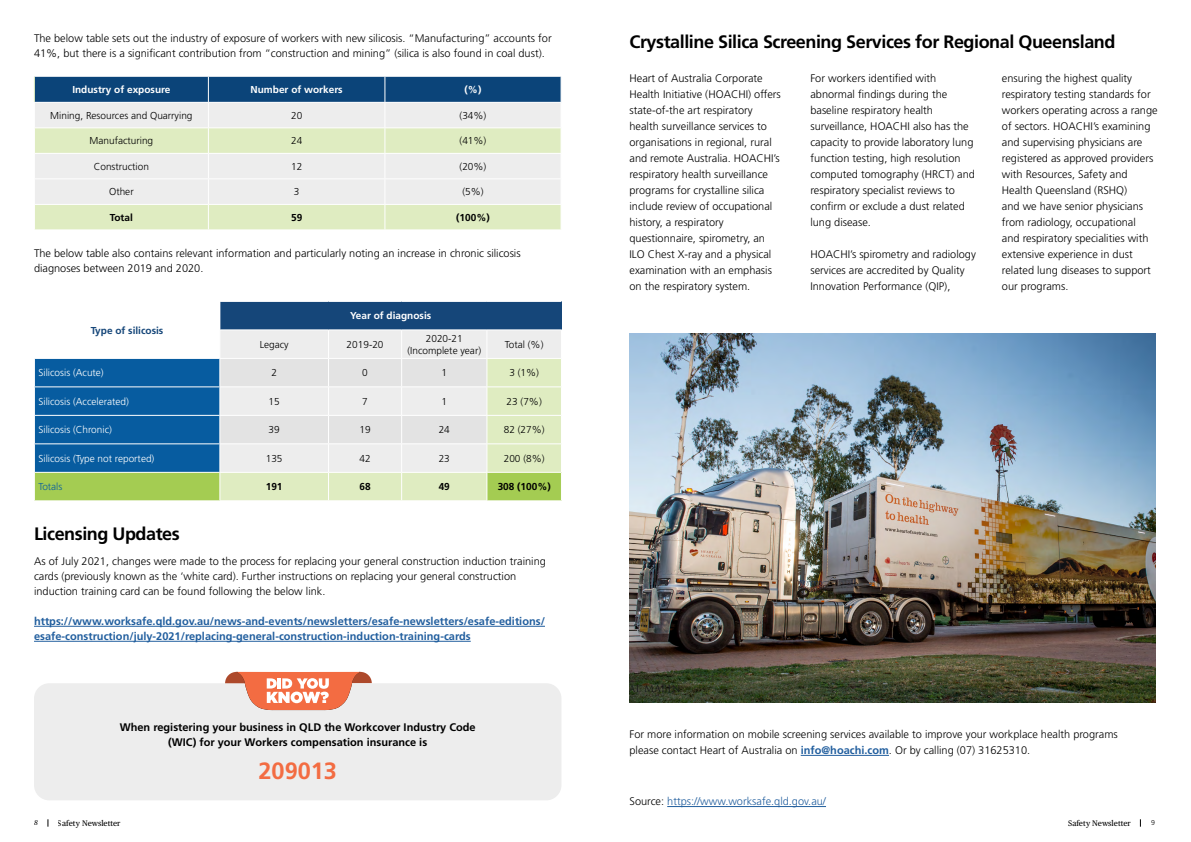
<style>
.page{position:relative;width:1191px;height:842px;background:#fff}
.page>*{position:absolute;margin:0;border:0;box-sizing:border-box;transform-origin:0 0}
.t1{font:700 23.5px "Frutiger LT Std";color:#f36c42}
.t2{font:700 18px "Frutiger LT Std";letter-spacing:-.025em;color:#000}
.t3{font:300 11px/16px "Frutiger LT Std";color:#000}
.t4{font:700 11px/15px "Frutiger LT Std";color:#215e9e}
.t5{font:700 11px/15px "Frutiger LT Std";color:#000;text-align:center}
.t6{font:300 11px "Frutiger LT Std";color:#215e9e}
.t7{font:300 10px/12.1px "Frutiger LT Std";color:#000;text-align:center}
.t8{font:300 10px "Frutiger LT Std";color:#fff}
.t9{font:700 10px "Frutiger LT Std";color:#fff}
.t10{font:700 10px "Frutiger LT Std";color:#000}
.t11{font:700 10px "Frutiger LT Std";color:#154679}
.t12{font:300 10px "Frutiger LT Std";color:#075ca0}
.t13{font:8px "Publico Text";color:#000}
.t14{font:italic 7px "Publico Text";color:#000}
.t15{font:300 7px "Frutiger LT Std";color:#000}
.s1{font-weight:700;color:#215e9e}
.s2{color:#000}
</style>
<div class="page">
<div style="left:34px;top:683px;width:527px;height:117px;background:#ededed;border-radius:15px"></div>
<svg style="left:225px;top:672px;width:147px;height:38px"></svg>
<svg style="left:34px;top:77px;width:527px;height:153px;background:#c4d2cc"></svg>
<svg style="left:34px;top:302px;width:528px;height:199px;background:#a7c1c4"></svg>
<hr style="left:34px;top:626px;width:511px;height:1px;background:#215e9e">
<hr style="left:34px;top:641px;width:437px;height:1px;background:#215e9e">
<hr style="left:800px;top:755px;width:89px;height:1px;background:#215e9e">
<hr style="left:667px;top:806px;width:159px;height:1px;background:#215e9e">
<img style="left:629px;top:334px;width:526px;height:368px">
<p class="t3" style="left:34px;top:31px;width:519px;line-height:15px">The below table sets out the industry of exposure of workers with new silicosis. “Manufacturing” accounts for<br>41%, but there is a significant contribution from “construction and mining” (silica is also found in coal dust).</p>
<p class="t9" style="left:72px;top:84px;width:100px">Industry of exposure</p>
<p class="t9" style="left:250px;top:84px;width:94px">Number of workers</p>
<p class="t9" style="left:464px;top:84px;width:18px">(%)</p>
<p class="t7" style="left:50px;top:109px;width:144px">Mining, Resources and Quarrying</p>
<p class="t7" style="left:291px;top:109px;width:13px">20</p>
<p class="t7" style="left:459px;top:109px;width:28px">(34%)</p>
<p class="t7" style="left:90px;top:135px;width:65px">Manufacturing</p>
<p class="t7" style="left:291px;top:135px;width:13px">24</p>
<p class="t7" style="left:459px;top:135px;width:28px">(41%)</p>
<p class="t7" style="left:94px;top:161px;width:57px">Construction</p>
<p class="t7" style="left:291px;top:161px;width:13px">12</p>
<p class="t7" style="left:459px;top:161px;width:28px">(20%)</p>
<p class="t7" style="left:109px;top:186px;width:26px">Other</p>
<p class="t7" style="left:294px;top:186px;width:7px">3</p>
<p class="t7" style="left:462px;top:186px;width:23px">(5%)</p>
<p class="t10" style="left:110px;top:212px;width:24px">Total</p>
<p class="t10" style="left:291px;top:212px;width:13px">59</p>
<p class="t10" style="left:456px;top:212px;width:35px">(100%)</p>
<p class="t3" style="left:34px;top:246px;width:488px;line-height:15px">The below table also contains relevant information and particularly noting an increase in chronic silicosis diagnoses between 2019 and 2020.</p>
<p class="t11" style="left:91px;top:324px;width:74px">Type of silicosis</p>
<p class="t9" style="left:350px;top:310px;width:83px">Year of diagnosis</p>
<p class="t7" style="left:260px;top:339px;width:31px">Legacy</p>
<p class="t7" style="left:347px;top:339px;width:38px">2019-20</p>
<p class="t7" style="left:407px;top:332px;width:75px">2020-21 (Incomplete year)</p>
<p class="t7" style="left:505px;top:339px;width:40px">Total (%)</p>
<p class="t8" style="left:38px;top:367px;width:67px">Silicosis (Acute)</p>
<p class="t7" style="left:271px;top:367px;width:7px">2</p>
<p class="t7" style="left:362px;top:367px;width:7px">0</p>
<p class="t7" style="left:441px;top:367px;width:7px">1</p>
<p class="t7" style="left:509px;top:367px;width:31px">3 (1%)</p>
<p class="t8" style="left:38px;top:396px;width:92px">Silicosis (Accelerated)</p>
<p class="t7" style="left:269px;top:395px;width:13px">15</p>
<p class="t7" style="left:362px;top:395px;width:7px">7</p>
<p class="t7" style="left:441px;top:395px;width:7px">1</p>
<p class="t7" style="left:506px;top:395px;width:37px">23 (7%)</p>
<p class="t8" style="left:38px;top:424px;width:75px">Silicosis (Chronic)</p>
<p class="t7" style="left:269px;top:424px;width:13px">39</p>
<p class="t7" style="left:359px;top:424px;width:13px">19</p>
<p class="t7" style="left:439px;top:424px;width:13px">24</p>
<p class="t7" style="left:504px;top:424px;width:42px">82 (27%)</p>
<p class="t8" style="left:38px;top:453px;width:117px">Silicosis (Type not reported)</p>
<p class="t7" style="left:266px;top:452px;width:18px">135</p>
<p class="t7" style="left:359px;top:452px;width:13px">42</p>
<p class="t7" style="left:439px;top:452px;width:13px">23</p>
<p class="t7" style="left:504px;top:452px;width:42px">200 (8%)</p>
<p class="t12" style="left:38px;top:481px;width:26px">Totals</p>
<p class="t10" style="left:266px;top:481px;width:18px">191</p>
<p class="t10" style="left:359px;top:481px;width:13px">68</p>
<p class="t10" style="left:439px;top:481px;width:13px">49</p>
<p class="t10" style="left:497px;top:481px;width:55px">308 (100%)</p>
<p class="t2" style="left:34px;top:523px;width:147px">Licensing Updates</p>
<p class="t3" style="left:34px;top:554px;width:513px;line-height:15px">As of July 2021, changes were made to the process for replacing your general construction induction training cards (previously known as the ‘white card). Further instructions on replacing your general construction induction training card can be found following the below link.</p>
<p class="t4" style="left:34px;top:614px;width:512px">https://www.worksafe.qld.gov.au/news-and-events/newsletters/esafe-newsletters/esafe-editions/ esafe-construction/july-2021/replacing-general-construction-induction-training-cards</p>
<p class="t5" style="left:120px;top:720px;width:357px">When registering your business in QLD the Workcover Industry Code (WIC) for your Workers compensation insurance is</p>
<p class="t1" style="left:258px;top:757px;width:80px">209013</p>
<p class="t2" style="left:629px;top:31px;width:487px">Crystalline Silica Screening Services for Regional Queensland</p>
<p class="t3" style="left:629px;top:70px;width:153px">Heart of Australia Corporate<br>Health Initiative (HOACHI) offers state-of-the art respiratory health surveillance services to organisations in regional, rural and remote Australia. HOACHI’s respiratory health surveillance programs for crystalline silica include review of occupational history, a respiratory questionnaire, spirometry, an<br>ILO Chest X-ray and a physical examination with an emphasis on the respiratory system.</p>
<p class="t3" style="left:810px;top:70px;width:166px">For workers identified with abnormal findings during the baseline respiratory health surveillance, HOACHI also has the capacity to provide laboratory lung function testing, high resolution computed tomography (HRCT) and respiratory specialist reviews to confirm or exclude a dust related lung disease.</p>
<p class="t3" style="left:810px;top:246px;width:167px">HOACHI’s spirometry and radiology services are accredited by Quality<br>Innovation Performance (QIP),</p>
<p class="t3" style="left:1002px;top:70px;width:157px">ensuring the highest quality respiratory testing standards for workers operating across a range of sectors. HOACHI’s examining and supervising physicians are registered as approved providers with Resources, Safety and<br>Health Queensland (RSHQ)<br>and we have senior physicians from radiology, occupational<br>and respiratory specialities with extensive experience in dust related lung diseases to support our programs.</p>
<p class="t3" style="left:629px;top:727px;width:490px">For more information on mobile screening services available to improve your workplace health programs please contact Heart of Australia on <span class="s1">info@hoachi.com</span>. Or by calling (07) 31625310.</p>
<p class="t6" style="left:629px;top:795px;width:198px"><span class="s2">Source:</span> https://www.worksafe.qld.gov.au/</p>
<p class="t14" style="left:34px;top:817px;width:5px">8</p>
<p class="t13" style="left:58px;top:817px;width:64px">Safety Newsletter</p>
<p class="t13" style="left:1068px;top:817px;width:64px">Safety Newsletter</p>
<p class="t15" style="left:1151px;top:818px;width:5px">9</p>
</div>
